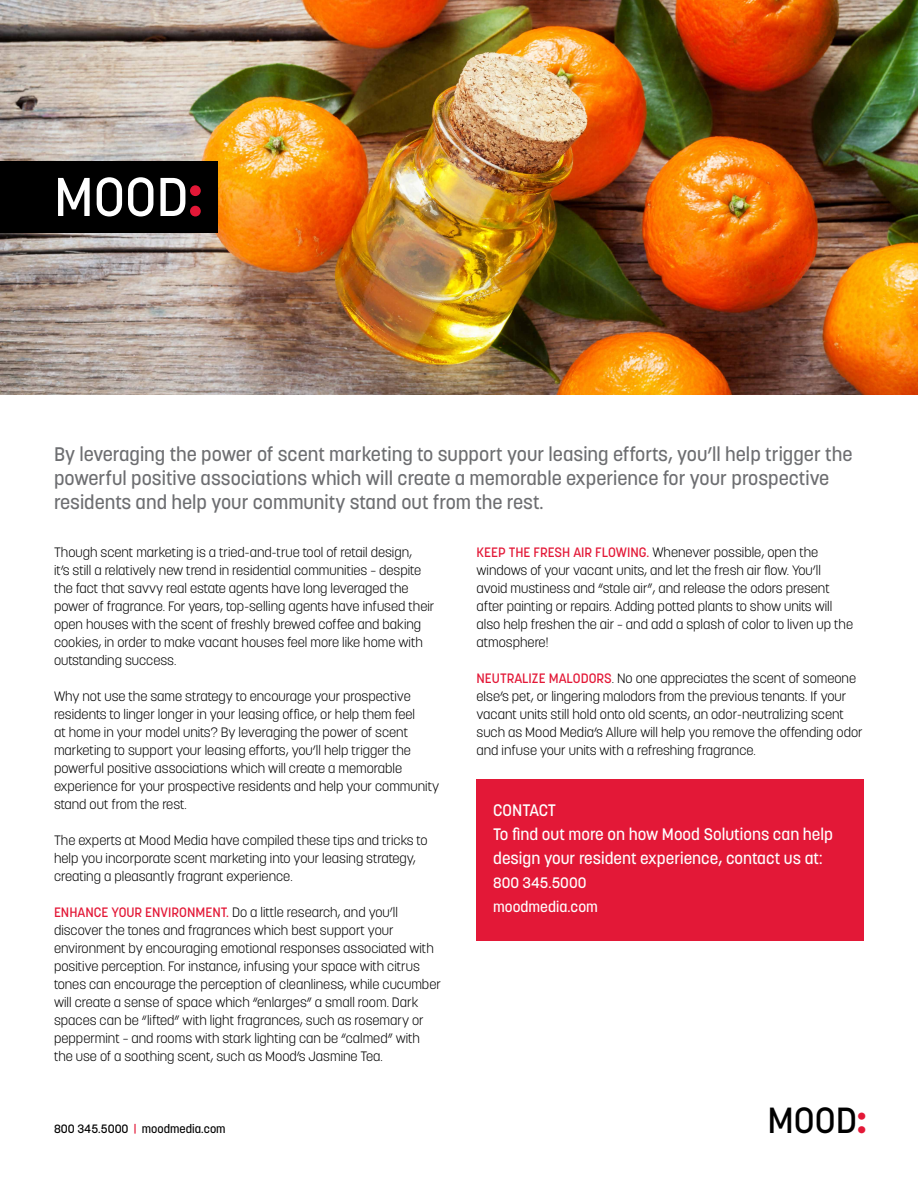
<style>
.page{position:relative;width:918px;height:1188px;background:#fff}
.page>*{position:absolute;margin:0;border:0;box-sizing:border-box;transform-origin:0 0}
.t1{font:500 54px "Korolev";color:#fff}
.t2{font:500 36px "Korolev";color:#000}
.t3{font:500 19.5px/24px "Korolev";color:#6d6e71}
.t4{font:500 16.5px/24px "Korolev";color:#fff}
.t5{font:500 15px/24px "Korolev";color:#fff}
.t6{font:300 13.5px/18px "Korolev";color:#000}
.t7{font:500 12px "Korolev";color:#000}
.s1{font-weight:800;color:#e31837}
.s2{font-weight:500;color:#e31837}
.s3{color:#e31837}
</style>
<div class="page">
<img style="left:0;top:0;width:918px;height:394px">
<div style="left:0;top:161px;width:218px;height:72px;background:#000"></div>
<div style="left:477px;top:779px;width:387px;height:162px;background:#e31837"></div>
<h1 class="t1" style="left:54px;top:163px;width:150px">MOOD<span class="s1">:</span></h1>
<p class="t3" style="left:54px;top:442px;width:800px">By leveraging the power of scent marketing to support your leasing efforts, you’ll help trigger the powerful positive associations which will create a memorable experience for your prospective residents and help your community stand out from the rest.</p>
<p class="t6" style="left:477px;top:543px;width:378px"><span class="s2">KEEP THE FRESH AIR FLOWING.</span> Whenever possible, open the windows of your vacant units, and let the fresh air flow. You’ll avoid mustiness and “stale air”, and release the odors present after painting or repairs. Adding potted plants to show units will also help freshen the air – and add a splash of color to liven up the atmosphere!</p>
<p class="t6" style="left:477px;top:669px;width:388px"><span class="s2">NEUTRALIZE MALODORS</span>. No one appreciates the scent of someone else’s pet, or lingering malodors from the previous tenants. If your vacant units still hold onto old scents, an odor-neutralizing scent such as Mood Media’s Allure will help you remove the offending odor and infuse your units with a refreshing fragrance.</p>
<p class="t6" style="left:54px;top:543px;width:382px">Though scent marketing is a tried-and-true tool of retail design,<br>it’s still a relatively new trend in residential communities – despite the fact that savvy real estate agents have long leveraged the power of fragrance. For years, top-selling agents have infused their open houses with the scent of freshly brewed coffee and baking cookies, in order to make vacant houses feel more like home with outstanding success.</p>
<p class="t6" style="left:54px;top:687px;width:387px">Why not use the same strategy to encourage your prospective residents to linger longer in your leasing office, or help them feel<br>at home in your model units? By leveraging the power of scent marketing to support your leasing efforts, you’ll help trigger the powerful positive associations which will create a memorable experience for your prospective residents and help your community stand out from the rest.</p>
<p class="t6" style="left:54px;top:831px;width:375px">The experts at Mood Media have compiled these tips and tricks to help you incorporate scent marketing into your leasing strategy, creating a pleasantly fragrant experience.</p>
<p class="t6" style="left:54px;top:903px;width:388px"><span class="s2">ENHANCE YOUR ENVIRONMENT.</span> Do a little research, and you’ll discover the tones and fragrances which best support your environment by encouraging emotional responses associated with positive perception. For instance, infusing your space with citrus tones can encourage the perception of cleanliness, while cucumber will create a sense of space which “enlarges” a small room. Dark spaces can be “lifted” with light fragrances, such as rosemary or peppermint – and rooms with stark lighting can be “calmed” with the use of a soothing scent, such as Mood’s Jasmine Tea.</p>
<p class="t4" style="left:493px;top:798px;width:341px">CONTACT<br>To find out more on how Mood Solutions can help design your resident experience, contact us at:</p>
<p class="t5" style="left:493px;top:870px;width:106px">800 345.5000 moodmedia.com</p>
<p class="t7" style="left:54px;top:1121px;width:173px">800 345.5000 <span class="s3">|</span> moodmedia.com</p>
<h2 class="t2" style="left:767px;top:1097px;width:100px">MOOD<span class="s1">:</span></h2>
</div>
